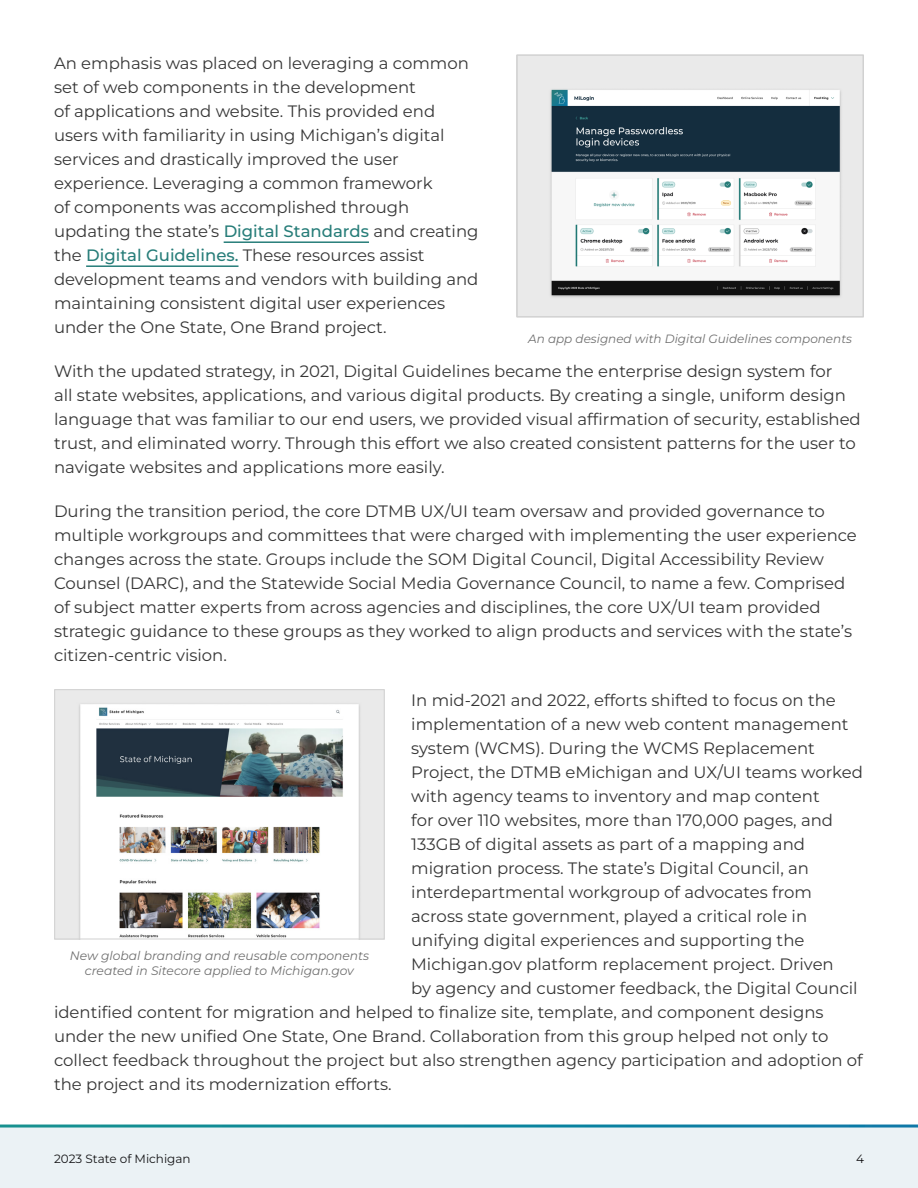
<style>
.page{position:relative;width:918px;height:1188px;background:#fff}
.page>*{position:absolute;margin:0;border:0;box-sizing:border-box;transform-origin:0 0}
.Body_Copy_Paragraph{font:100 16.5px/24px "Montserrat";color:#363636}
.Image_Caption{font:italic 100 12.3px/14.7px "Montserrat";color:#707070;text-align:center}
.Image_Caption-2{font:italic 100 12px "Montserrat";color:#707070}
.t1{font:100 12px "Montserrat";color:#151517}
.s1{color:#277d79}
</style>
<div class="page">
<div style="left:0;top:1127px;width:918px;height:61px;background:#ebf2f5"></div>
<hr style="left:224px;top:241px;width:145px;height:2px;background:#277d79">
<hr style="left:86px;top:265px;width:153px;height:2px;background:#277d79">
<img style="left:519px;top:57px;width:342px;height:258px">
<div style="left:516px;top:54px;width:348px;height:264px;border:2px solid #d1d1d1"></div>
<img style="left:56px;top:691px;width:327px;height:247px">
<div style="left:54px;top:689px;width:331px;height:251px;border:1px solid #d1d1d1"></div>
<svg style="left:0;top:1125px;width:918px;height:3px;background:#3196a9"></svg>
<p class="Body_Copy_Paragraph" style="left:54px;top:51px;width:426px">An emphasis was placed on leveraging a common set of web components in the development<br>of applications and website. This provided end users with familiarity in using Michigan’s digital services and drastically improved the user experience. Leveraging a common framework<br>of components was accomplished through updating the state’s <span class="s1">Digital Standards</span> and creating the <span class="s1">Digital Guidelines.</span> These resources assist development teams and vendors with building and maintaining consistent digital user experiences under the One State, One Brand project.</p>
<p class="Body_Copy_Paragraph" style="left:54px;top:359px;width:808px">With the updated strategy, in 2021, Digital Guidelines became the enterprise design system for<br>all state websites, applications, and various digital products. By creating a single, uniform design language that was familiar to our end users, we provided visual affirmation of security, established trust, and eliminated worry. Through this effort we also created consistent patterns for the user to navigate websites and applications more easily.</p>
<p class="Body_Copy_Paragraph" style="left:54px;top:499px;width:804px">During the transition period, the core DTMB UX/UI team oversaw and provided governance to multiple workgroups and committees that were charged with implementing the user experience changes across the state. Groups include the SOM Digital Council, Digital Accessibility Review Counsel (DARC), and the Statewide Social Media Governance Council, to name a few. Comprised of subject matter experts from across agencies and disciplines, the core UX/UI team provided strategic guidance to these groups as they worked to align products and services with the state’s citizen-centric vision.</p>
<p class="Body_Copy_Paragraph" style="left:411px;top:687px;width:426px">In mid-2021 and 2022, efforts shifted to focus on the</p>
<p class="Body_Copy_Paragraph" style="left:411px;top:711px;width:439px">implementation of a new web content management</p>
<p class="Body_Copy_Paragraph" style="left:411px;top:735px;width:405px">system (WCMS). During the WCMS Replacement</p>
<p class="Body_Copy_Paragraph" style="left:411px;top:759px;width:453px">Project, the DTMB eMichigan and UX/UI teams worked</p>
<p class="Body_Copy_Paragraph" style="left:411px;top:783px;width:410px">with agency teams to inventory and map content</p>
<p class="Body_Copy_Paragraph" style="left:411px;top:807px;width:423px">for over 110 websites, more than 170,000 pages, and</p>
<p class="Body_Copy_Paragraph" style="left:411px;top:831px;width:395px">133GB of digital assets as part of a mapping and</p>
<p class="Body_Copy_Paragraph" style="left:411px;top:855px;width:399px">migration process. The state’s Digital Council, an</p>
<p class="Body_Copy_Paragraph" style="left:411px;top:879px;width:402px">interdepartmental workgroup of advocates from</p>
<p class="Body_Copy_Paragraph" style="left:411px;top:903px;width:397px">across state government, played a critical role in</p>
<p class="Body_Copy_Paragraph" style="left:411px;top:927px;width:395px">unifying digital experiences and supporting the</p>
<p class="Body_Copy_Paragraph" style="left:411px;top:951px;width:424px">Michigan.gov platform replacement project. Driven</p>
<p class="Body_Copy_Paragraph" style="left:411px;top:975px;width:448px">by agency and customer feedback, the Digital Council</p>
<p class="Body_Copy_Paragraph" style="left:54px;top:999px;width:771px">identified content for migration and helped to finalize site, template, and component designs</p>
<p class="Body_Copy_Paragraph" style="left:54px;top:1023px;width:776px">under the new unified One State, One Brand. Collaboration from this group helped not only to</p>
<p class="Body_Copy_Paragraph" style="left:54px;top:1047px;width:810px">collect feedback throughout the project but also strengthen agency participation and adoption of</p>
<p class="Body_Copy_Paragraph" style="left:54px;top:1071px;width:339px">the project and its modernization efforts.</p>
<p class="Image_Caption-2" style="left:528px;top:331px;width:325px">An app designed with Digital Guidelines components</p>
<p class="Image_Caption" style="left:70px;top:948px;width:301px">New global branding and reusable components created in Sitecore applied to Michigan.gov</p>
<p class="t1" style="left:54px;top:1151px;width:138px">2023 State of Michigan</p>
<p class="t1" style="left:856px;top:1151px;width:9px">4</p>
</div>
